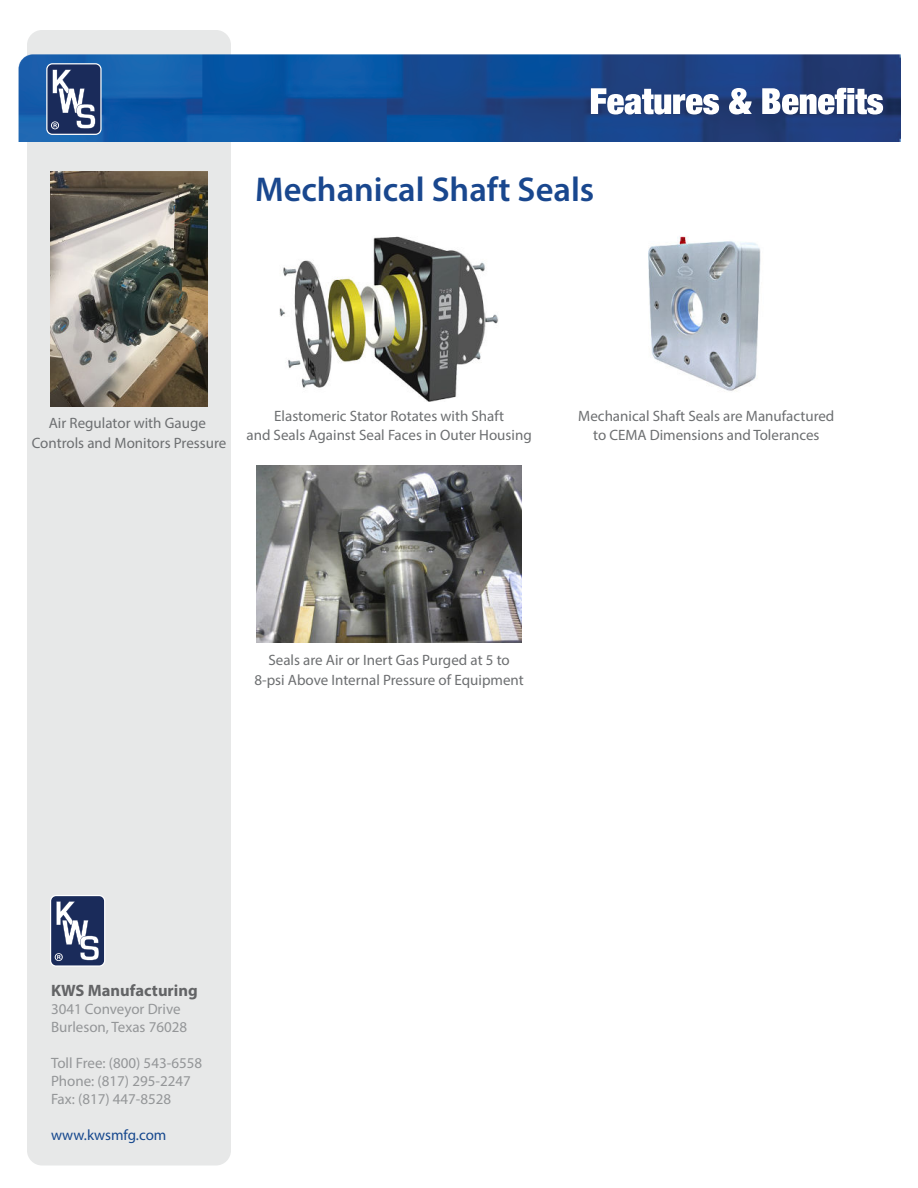
<style>
.page{position:relative;width:918px;height:1188px;background:#fff}
.page>*{position:absolute;margin:0;border:0;box-sizing:border-box;transform-origin:0 0}
.t1{font:600 34.5px "Myriad Pro";color:#19478e}
.t2{font:700 16.5px "Myriad Pro";color:#636466}
.t3{font:15px/19.5px "Myriad Pro";color:#6d6f71;text-align:center}
.t4{font:15px/18px "Myriad Pro";color:#949698}
.t5{font:15px "Myriad Pro";color:#16488e}
</style>
<div class="page">
<div style="left:27px;top:30px;width:204px;height:1135px;background:#e7e8e8;border-radius:15px"></div>
<img style="left:18px;top:55px;width:883px;height:87px">
<svg style="left:46px;top:63px;width:56px;height:72px;background:#596689"></svg>
<svg style="left:591px;top:88px;width:128px;height:27px"></svg>
<svg style="left:729px;top:88px;width:23px;height:27px"></svg>
<svg style="left:762px;top:88px;width:121px;height:27px"></svg>
<svg style="left:50px;top:895px;width:55px;height:72px;background:#5b6788"></svg>
<img style="left:51px;top:171px;width:156px;height:236px">
<img style="left:279px;top:236px;width:220px;height:165px">
<img style="left:648px;top:236px;width:113px;height:155px">
<img style="left:256px;top:465px;width:266px;height:177px">
<h1 class="t1" style="left:255px;top:169px;width:341px">Mechanical Shaft Seals</h1>
<p class="t3" style="left:32px;top:415px;width:196px">Air Regulator with Gauge<br>Controls and Monitors Pressure</p>
<p class="t3" style="left:246px;top:407px;width:287px">Elastomeric Stator Rotates with Shaft<br>and Seals Against Seal Faces in Outer Housing</p>
<p class="t3" style="left:578px;top:407px;width:258px">Mechanical Shaft Seals are Manufactured to CEMA Dimensions and Tolerances</p>
<p class="t3" style="left:254px;top:652px;width:271px">Seals are Air or Inert Gas Purged at 5 to<br>8-psi Above Internal Pressure of Equipment</p>
<p class="t2" style="left:51px;top:984px;width:148px">KWS Manufacturing</p>
<p class="t4" style="left:51px;top:1001px;width:138px">3041 Conveyor Drive<br>Burleson, Texas 76028</p>
<p class="t4" style="left:51px;top:1055px;width:153px">Toll Free: (800) 543-6558<br>Phone: (817) 295-2247<br>Fax: (817) 447-8528</p>
<p class="t5" style="left:51px;top:1129px;width:117px">www.kwsmfg.com</p>
</div>
